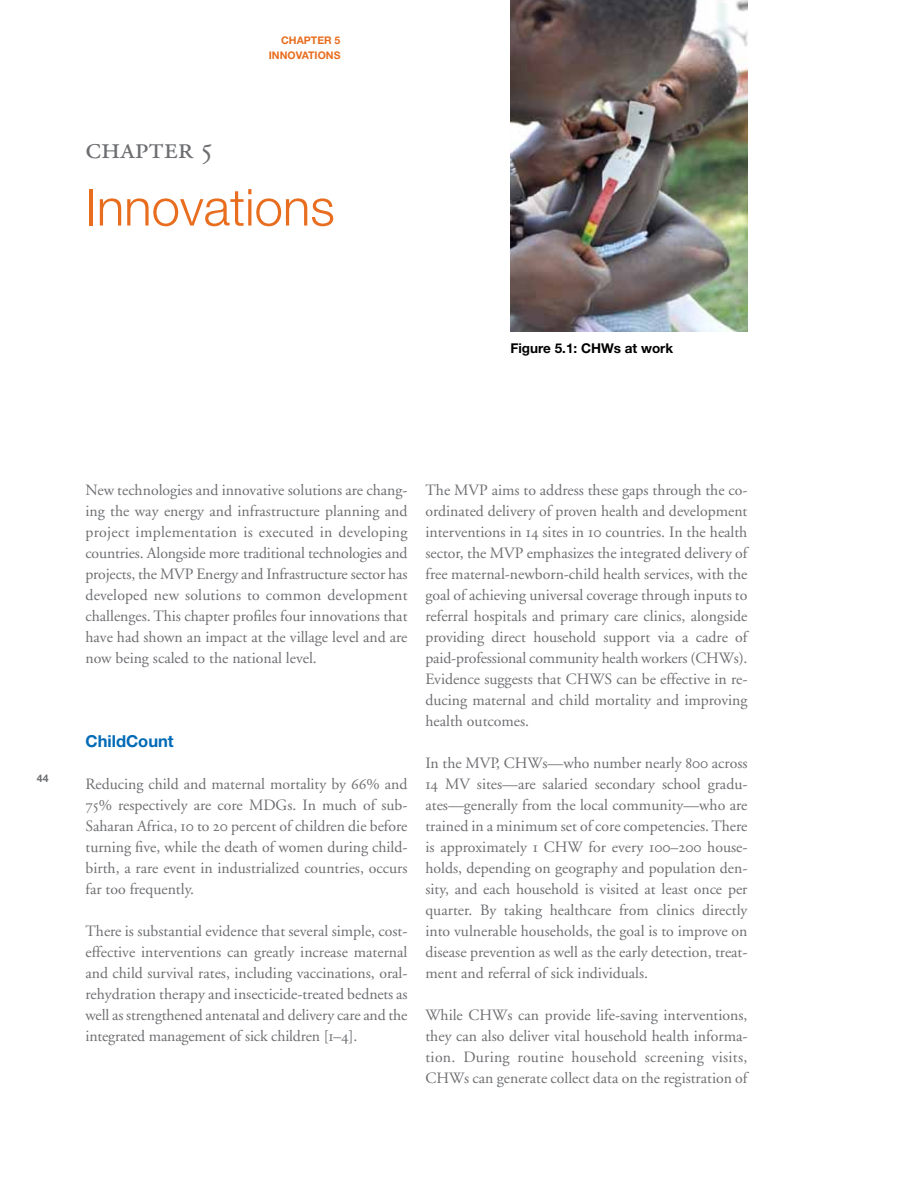
<style>
.page{position:relative;width:918px;height:1188px;background:#fff}
.page>*{position:absolute;margin:0;border:0;box-sizing:border-box;transform-origin:0 0}
.t1{font:300 51px "Helvetica Neue";color:#e86d1f}
.t2{font:31.5px "Adobe Garamond Regular SC";color:#6d6e71}
.t3{font:700 16.5px "Helvetica Neue";color:#006ab6}
.t4{font:15.75px/21px "Adobe Garamond";color:#6d6e71;text-align:justify}
.t5{font:700 13.5px "Helvetica Neue";color:#000}
.t6{font:700 10.5px "Helvetica Neue";color:#e86d1f}
.t7{font:700 10.5px "Helvetica Neue";color:#6d6e71}
.s1{font-family:"Adobe Garamond Exp"}
</style>
<div class="page">
<img style="left:511px;top:0;width:236px;height:332px">
<p class="t6" style="left:281px;top:34px;width:16px">Chapter</p>
<p class="t6" style="left:335px;top:34px;width:7px">5</p>
<p class="t6" style="left:269px;top:49px;width:11px">Innovations</p>
<h2 class="t2" style="left:86px;top:131px;width:129px">chapter 5</h2>
<h1 class="t1" style="left:86px;top:176px;width:251px">Innovations</h1>
<p class="t5" style="left:510px;top:340px;width:164px">Figure 5.1: CHWs at work</p>
<p class="t7" style="left:37px;top:772px;width:13px">44</p>
<p class="t4" style="left:86px;top:480px;width:324px">New technologies and innovative solutions are chang&shy;ing the way energy and infrastructure planning and project implementation is executed in developing countries. Alongside more traditional technologies and projects, the MVP Energy and Infrastructure sector has developed new solutions to common development challenges. This chapter profiles four innovations that have had shown an impact at the village level and are now being scaled to the national level.</p>
<p class="t3" style="left:86px;top:731px;width:90px">ChildCount</p>
<p class="t4" style="left:86px;top:774px;width:324px">Reducing child and maternal mortality by <span class="s1">66</span>% and <span class="s1">75</span>% respectively are core MDGs. In much of sub-Saharan Africa, <span class="s1">10</span> to <span class="s1">20</span> percent of children die before turning five, while the death of women during child&shy;birth, a rare event in industrialized countries, occurs far too frequently.</p>
<p class="t4" style="left:86px;top:921px;width:324px">There is substantial evidence that several simple, cost&shy;effective interventions can greatly increase maternal and child survival rates, including vaccinations, oral&shy;rehydration therapy and insecticide-treated bednets as well as strengthened antenatal and delivery care and the integrated management of sick children [<span class="s1">1</span>–<span class="s1">4</span>].</p>
<p class="t4" style="left:425px;top:480px;width:324px">The MVP aims to address these gaps through the co&shy;ordinated delivery of proven health and development interventions in <span class="s1">14</span> sites in <span class="s1">10</span> countries. In the health sector, the MVP emphasizes the integrated delivery of free maternal-newborn-child health services, with the goal of achieving universal coverage through inputs to referral hospitals and primary care clinics, alongside providing direct household support via a cadre of paid-professional community health workers (CHWs).<br>Evidence suggests that CHWS can be effective in re&shy;ducing maternal and child mortality and improving health outcomes.</p>
<p class="t4" style="left:425px;top:753px;width:324px">In the MVP, CHWs—who number nearly <span class="s1">800</span> across <span class="s1">14</span> MV sites—are salaried secondary school gradu&shy;ates—generally from the local community—who are trained in a minimum set of core competencies. There is approximately <span class="s1">1</span> CHW for every <span class="s1">100</span>–<span class="s1">200</span> house&shy;holds, depending on geography and population den&shy;sity, and each household is visited at least once per quarter. By taking healthcare from clinics directly into vulnerable households, the goal is to improve on disease prevention as well as the early detection, treat&shy;ment and referral of sick individuals.</p>
<p class="t4" style="left:425px;top:1005px;width:324px">While CHWs can provide life-saving interventions, they can also deliver vital household health informa&shy;tion. During routine household screening visits, CHWs can generate collect data on the registration of</p>
</div>
